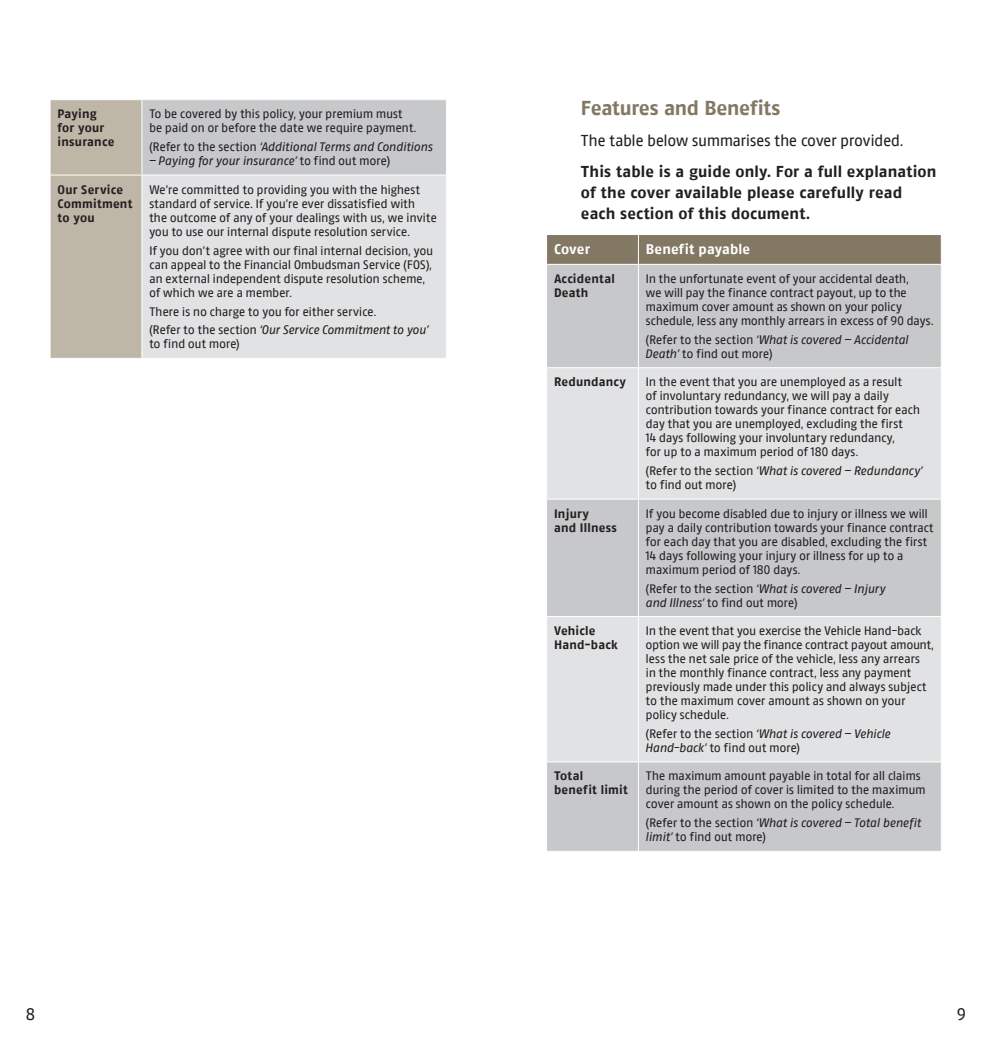
<style>
.page{position:relative;width:993px;height:1042px;background:#fff}
.page>*{position:absolute;margin:0;border:0;box-sizing:border-box;transform-origin:0 0}
.t1{font:700 20.12px "Altona Sans";letter-spacing:-.02em;color:#837863}
.t2{font:16.62px "Altona Sans";color:#231f20}
.t3{font:700 15.75px/21px "Altona Sans";letter-spacing:.005em;color:#231f20}
.t4{font:15.75px "Altona Sans";letter-spacing:.005em;color:#231f20}
.t5{font:700 14px "Altona Sans";letter-spacing:.005em;color:#fff}
.t6{font:12.25px/14px "Altona Sans";letter-spacing:.015em;color:#231f20}
.t7{font:italic 12.25px/14px "Altona Sans";letter-spacing:.01em;color:#231f20}
.t8{font:700 12.25px/14px "Altona Sans";letter-spacing:.015em;color:#231f20}
.s1{font-style:normal}
.s2{font-style:italic}
</style>
<div class="page">
<div style="left:547px;top:265px;width:393px;height:586px;background:#c7c8ca"></div>
<svg style="left:547px;top:368px;width:393px;height:393px;background:#d9dadb"></svg>
<hr style="left:546px;top:367px;width:92px;height:1px;background:#fff">
<hr style="left:638px;top:367px;width:303px;height:1px;background:#fff">
<hr style="left:546px;top:499px;width:92px;height:1px;background:#fff">
<hr style="left:638px;top:499px;width:303px;height:1px;background:#fff">
<hr style="left:546px;top:616px;width:92px;height:1px;background:#fff">
<hr style="left:638px;top:616px;width:303px;height:1px;background:#fff">
<hr style="left:546px;top:761px;width:92px;height:1px;background:#fff">
<hr style="left:638px;top:761px;width:303px;height:1px;background:#fff">
<hr style="left:637px;top:265px;width:1px;height:102px;background:#fff">
<hr style="left:637px;top:368px;width:1px;height:131px;background:#fff">
<hr style="left:637px;top:499px;width:1px;height:117px;background:#fff">
<hr style="left:637px;top:617px;width:1px;height:144px;background:#fff">
<hr style="left:637px;top:762px;width:1px;height:89px;background:#fff">
<svg style="left:547px;top:234px;width:394px;height:30px;background:#877d69"></svg>
<div style="left:51px;top:100px;width:90px;height:258px;background:#beb6a7"></div>
<div style="left:142px;top:100px;width:304px;height:75px;background:#c7c8ca"></div>
<div style="left:142px;top:175px;width:304px;height:183px;background:#e1e2e3"></div>
<hr style="left:50px;top:175px;width:92px;height:1px;background:#fff">
<hr style="left:142px;top:175px;width:304px;height:1px;background:#fff">
<p class="t8" style="left:57px;top:107px;width:58px">Paying for your insurance</p>
<p class="t6" style="left:149px;top:107px;width:268px">To be covered by this policy, your premium must be paid on or before the date we require payment.</p>
<p class="t7" style="left:149px;top:140px;width:285px"><span class="s1">(Refer to the section</span> ‘Additional Terms and Conditions</p>
<p class="t7" style="left:149px;top:154px;width:242px">– Paying for your insurance’ <span class="s1">to find out more)</span></p>
<p class="t8" style="left:57px;top:182px;width:76px">Our Service<br>Commitment to you</p>
<p class="t6" style="left:149px;top:182px;width:289px">We’re committed to providing you with the highest standard of service. If you’re ever dissatisfied with<br>the outcome of any of your dealings with us, we invite you to use our internal dispute resolution service.</p>
<p class="t6" style="left:149px;top:243px;width:285px">If you don’t agree with our final internal decision, you can appeal to the Financial Ombudsman Service (FOS), an external independent dispute resolution scheme, of which we are a member.</p>
<p class="t6" style="left:149px;top:302px;width:280px;line-height:18.9px">There is no charge to you for either service.<br>(Refer to the section <span class="s2">‘Our Service Commitment to you’</span></p>
<p class="t6" style="left:149px;top:337px;width:92px">to find out more)</p>
<h1 class="t1" style="left:580px;top:97px;width:201px">Features and Benefits</h1>
<p class="t4" style="left:580px;top:132px;width:324px">The table below summarises the cover provided.</p>
<p class="t3" style="left:580px;top:161px;width:357px">This table is a guide only. For a full explanation of the cover available please carefully read each section of this document.</p>
<p class="t5" style="left:554px;top:242px;width:38px">Cover</p>
<p class="t5" style="left:645px;top:242px;width:106px">Benefit payable</p>
<p class="t8" style="left:554px;top:272px;width:62px">Accidental<br>Death</p>
<p class="t6" style="left:645px;top:272px;width:289px">In the unfortunate event of your accidental death,<br>we will pay the finance contract payout, up to the maximum cover amount as shown on your policy schedule, less any monthly arrears in excess of 90 days.</p>
<p class="t6" style="left:645px;top:333px;width:264px">(Refer to the section <span class="s2">‘What is covered – Accidental<br>Death’</span> to find out more)</p>
<p class="t8" style="left:554px;top:375px;width:73px">Redundancy</p>
<p class="t6" style="left:645px;top:375px;width:275px">In the event that you are unemployed as a result<br>of involuntary redundancy, we will pay a daily contribution towards your finance contract for each day that you are unemployed, excluding the first<br>14 days following your involuntary redundancy,<br>for up to a maximum period of 180 days.</p>
<p class="t6" style="left:645px;top:464px;width:278px">(Refer to the section <span class="s2">‘What is covered – Redundancy’ </span>to find out more)</p>
<p class="t8" style="left:554px;top:506px;width:64px">Injury<br>and Illness</p>
<p class="t6" style="left:645px;top:506px;width:289px">If you become disabled due to injury or illness we will pay a daily contribution towards your finance contract for each day that you are disabled, excluding the first 14 days following your injury or illness for up to a maximum period of 180 days.</p>
<p class="t6" style="left:645px;top:581px;width:241px">(Refer to the section <span class="s2">‘What is covered – Injury and Illness’</span> to find out more)</p>
<p class="t8" style="left:554px;top:624px;width:65px">Vehicle<br>Hand-back</p>
<p class="t6" style="left:645px;top:624px;width:289px">In the event that you exercise the Vehicle Hand-back option we will pay the finance contract payout amount, less the net sale price of the vehicle, less any arrears<br>in the monthly finance contract, less any payment previously made under this policy and always subject to the maximum cover amount as shown on your policy schedule.</p>
<p class="t6" style="left:645px;top:727px;width:246px">(Refer to the section <span class="s2">‘What is covered – Vehicle<br>Hand-back’</span> to find out more)</p>
<p class="t8" style="left:554px;top:769px;width:75px">Total benefit limit</p>
<p class="t6" style="left:645px;top:769px;width:281px">The maximum amount payable in total for all claims during the period of cover is limited to the maximum cover amount as shown on the policy schedule.</p>
<p class="t7" style="left:645px;top:816px;width:276px"><span class="s1">(Refer to the section</span> ‘What is covered – Total benefit limit’ <span class="s1">to find out more)</span></p>
<h2 class="t2" style="left:26px;top:1004px;width:11px">8</h2>
<h2 class="t2" style="left:956px;top:1004px;width:10px">9</h2>
</div>
